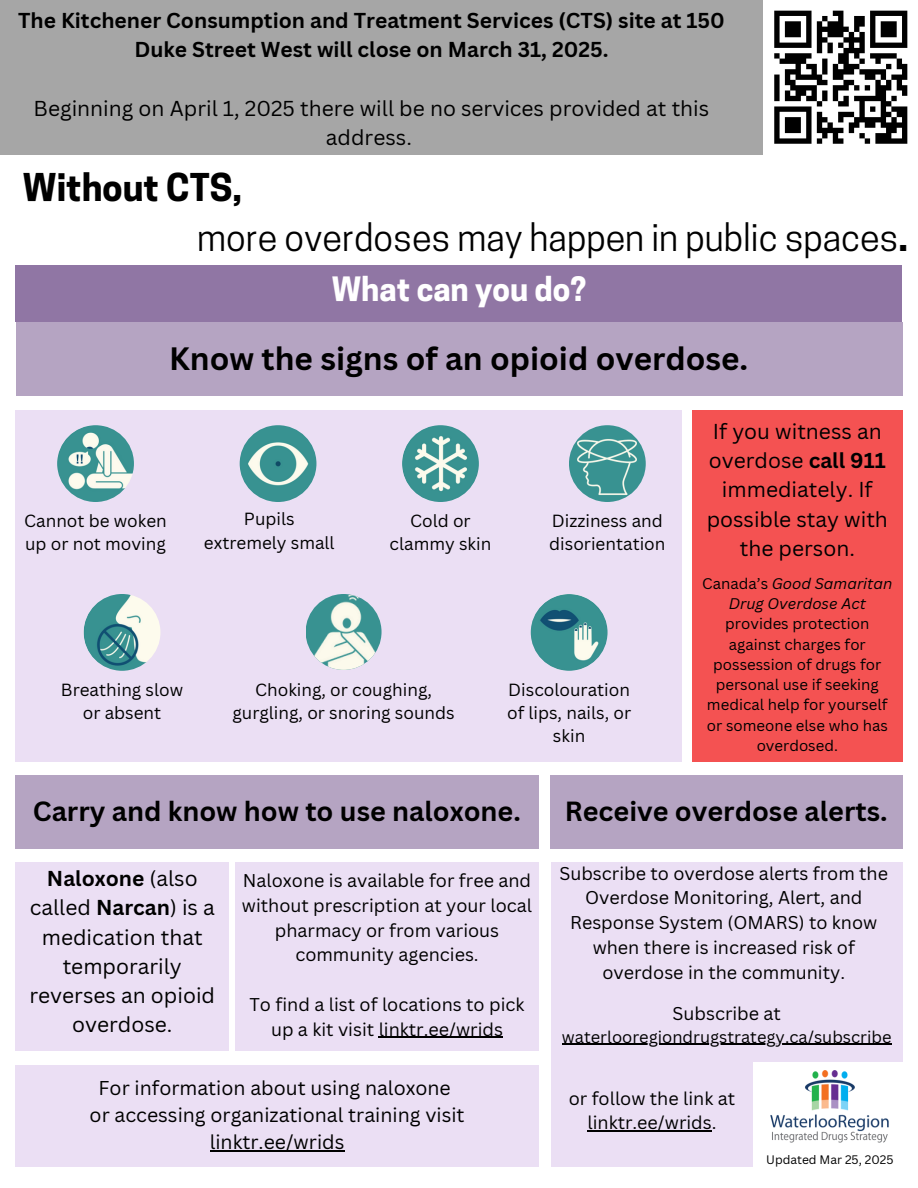
<style>
.page{position:relative;width:918px;height:1188px;background:#fff}
.page>*{position:absolute;margin:0;border:0;box-sizing:border-box;transform-origin:0 0}
.t1{font:36px/49.5px "Cooper Hewitt";color:#000}
.t2{font:700 31.5px "Canva Sans";color:#000}
.t3{font:700 31.5px "Cooper Hewitt";color:#fff}
.t4{font:700 27px "Canva Sans";color:#000}
.t5{font:21px/29.2px "Canva Sans";color:#000;text-align:center}
.t6{font:700 21px/29.2px "Canva Sans";color:#000;text-align:center}
.t7{font:19.5px/27px "Canva Sans";color:#000;text-align:center}
.t8{font:18px/24.8px "Canva Sans";color:#000;text-align:center}
.t9{font:17.1px/23.1px "Canva Sans";color:#000;text-align:center}
.t10{font:16.5px "Canva Sans";color:#000}
.t11{font:15px/20.2px "Canva Sans";color:#000;text-align:center}
.t12{font:12px "Canva Sans";color:#000}
.s1{font-weight:700}
.s2{font-style:italic}
</style>
<div class="page">
<div style="left:0;top:0;width:918px;height:154px;background:#a6a6a6"></div>
<div style="left:16px;top:410px;width:666px;height:352px;background:#ebdff4"></div>
<div style="left:16px;top:323px;width:886px;height:73px;background:#b5a4c2"></div>
<img style="left:84px;top:594px;width:76px;height:77px;border-radius:50%">
<img style="left:240px;top:425px;width:76px;height:77px;border-radius:50%">
<img style="left:531px;top:594px;width:77px;height:77px;border-radius:50%">
<img style="left:402px;top:425px;width:77px;height:77px;border-radius:50%">
<img style="left:57px;top:425px;width:77px;height:77px;border-radius:50%">
<div style="left:235px;top:862px;width:304px;height:189px;background:#ebdff4"></div>
<div style="left:692px;top:410px;width:210px;height:352px;background:#f45252"></div>
<div style="left:569px;top:425px;width:77px;height:77px;background:#389291;border-radius:50%"></div>
<img style="left:578px;top:437px;width:59px;height:59px">
<div style="left:16px;top:775px;width:523px;height:74px;background:#b5a4c2"></div>
<div style="left:16px;top:862px;width:213px;height:189px;background:#ebdff4"></div>
<div style="left:551px;top:862px;width:351px;height:200px;background:#ebdff4"></div>
<div style="left:551px;top:1054px;width:202px;height:113px;background:#ebdff4"></div>
<hr style="left:379px;top:1037px;width:124px;height:1px;background:#000">
<div style="left:16px;top:1065px;width:523px;height:102px;background:#ebdff4"></div>
<hr style="left:210px;top:1150px;width:135px;height:1px;background:#000">
<div style="left:550px;top:775px;width:352px;height:74px;background:#b5a4c2"></div>
<hr style="left:562px;top:1044px;width:330px;height:1px;background:#000">
<hr style="left:587px;top:1130px;width:125px;height:2px;background:#000">
<div style="left:16px;top:265px;width:886px;height:57px;background:#9076a4"></div>
<img style="left:770px;top:1070px;width:119px;height:72px">
<div style="left:764px;top:0;width:154px;height:154px;background:#fff"></div>
<div style="left:774px;top:11px;width:38px;height:5px;background:#000"></div>
<div style="left:833px;top:11px;width:10px;height:5px;background:#000"></div>
<div style="left:870px;top:11px;width:37px;height:5px;background:#000"></div>
<div style="left:785px;top:21px;width:16px;height:6px;background:#000"></div>
<div style="left:785px;top:27px;width:16px;height:5px;background:#000"></div>
<div style="left:785px;top:32px;width:16px;height:5px;background:#000"></div>
<svg style="left:774px;top:16px;width:6px;height:27px"></svg>
<div style="left:774px;top:43px;width:38px;height:5px;background:#000"></div>
<svg style="left:774px;top:53px;width:6px;height:6px"></svg>
<div style="left:785px;top:53px;width:27px;height:6px;background:#000"></div>
<div style="left:780px;top:59px;width:26px;height:5px;background:#000"></div>
<div style="left:785px;top:69px;width:16px;height:6px;background:#000"></div>
<div style="left:785px;top:80px;width:11px;height:5px;background:#000"></div>
<div style="left:790px;top:85px;width:27px;height:6px;background:#000"></div>
<svg style="left:774px;top:75px;width:16px;height:26px"></svg>
<div style="left:785px;top:96px;width:16px;height:5px;background:#000"></div>
<div style="left:774px;top:106px;width:38px;height:6px;background:#000"></div>
<div style="left:785px;top:117px;width:16px;height:5px;background:#000"></div>
<div style="left:785px;top:122px;width:16px;height:6px;background:#000"></div>
<div style="left:785px;top:128px;width:16px;height:5px;background:#000"></div>
<svg style="left:774px;top:112px;width:6px;height:26px"></svg>
<div style="left:774px;top:138px;width:38px;height:6px;background:#000"></div>
<svg style="left:796px;top:16px;width:111px;height:128px"></svg>
<div style="left:875px;top:138px;width:32px;height:6px;background:#000"></div>
<img style="left:306px;top:594px;width:76px;height:76px;border-radius:50%">
<h6 class="t6" style="left:18px;top:5px;width:708px">The Kitchener Consumption and Treatment Services (CTS) site at 150<br>Duke Street West will close on March 31, 2025.</h6>
<p class="t5" style="left:34px;top:93px;width:677px">Beginning on April 1, 2025 there will be no services provided at this address.</p>
<h6 class="t1" style="left:197px;top:168px;width:712px;text-indent:-174px"><span class="s1">Without CTS,<br></span>more overdoses may happen in public spaces<span class="s1">.</span></h6>
<h5 class="t3" style="left:332px;top:277px;width:256px">What can you do?</h5>
<h4 class="t2" style="left:169px;top:336px;width:581px">Know the signs of an opioid overdose.</h4>
<h2 class="t9" style="left:204px;top:507px;width:132px;line-height:23.7px">Pupils extremely small</h2>
<h6 class="t9" style="left:24px;top:509px;width:144px;text-align:left">Cannot be woken up or not moving</h6>
<p class="t9" style="left:549px;top:509px;width:118px;text-align:left">Dizziness and disorientation</p>
<h6 class="t9" style="left:390px;top:509px;width:103px">Cold or clammy skin</h6>
<h1 class="t9" style="left:61px;top:678px;width:124px">Breathing slow or absent</h1>
<h5 class="t9" style="left:232px;top:678px;width:224px">Choking, or coughing, gurgling, or snoring sounds</h5>
<h6 class="t9" style="left:507px;top:678px;width:125px">Discolouration of lips, nails, or skin</h6>
<h6 class="t5" style="left:707px;top:416px;width:183px">If you witness an overdose <span class="s1">call 911 </span>immediately. If possible stay with the person.</h6>
<p class="t11" style="left:702px;top:573px;width:192px">Canada’s <span class="s2">Good Samaritan<br>Drug Overdose Act </span>provides protection against charges for possession of drugs for personal use if seeking medical help for yourself or someone else who has overdosed.</p>
<p class="t4" style="left:33px;top:793px;width:490px">Carry and know how to use naloxone.</p>
<p class="t5" style="left:29px;top:863px;width:187px"><span class="s1">Naloxone</span> (also called <span class="s1">Narcan</span>) is a medication that temporarily reverses an opioid overdose.</p>
<h6 class="t8" style="left:242px;top:868px;width:292px">Naloxone is available for free and without prescription at your local pharmacy or from various community agencies.</h6>
<h5 class="t8" style="left:249px;top:992px;width:277px">To find a list of locations to pick up a kit visit linktr.ee/wrids</h5>
<p class="t7" style="left:90px;top:1074px;width:376px">For information about using naloxone or accessing organizational training visit linktr.ee/wrids</p>
<h3 class="t4" style="left:565px;top:793px;width:324px">Receive overdose alerts.</h3>
<h3 class="t8" style="left:559px;top:860px;width:330px">Subscribe to overdose alerts from the<br>Overdose Monitoring, Alert, and<br>Response System (OMARS) to know when there is increased risk of overdose in the community.</h3>
<h5 class="t8" style="left:673px;top:1001px;width:110px">Subscribe at</h5>
<h6 class="t10" style="left:562px;top:1025px;width:331px">waterlooregiondrugstrategy.ca/subscribe</h6>
<h6 class="t8" style="left:569px;top:1085px;width:168px">or follow the link at linktr.ee/wrids.</h6>
<h6 class="t12" style="left:766px;top:1151px;width:129px">Updated Mar 25, 2025</h6>
</div>
